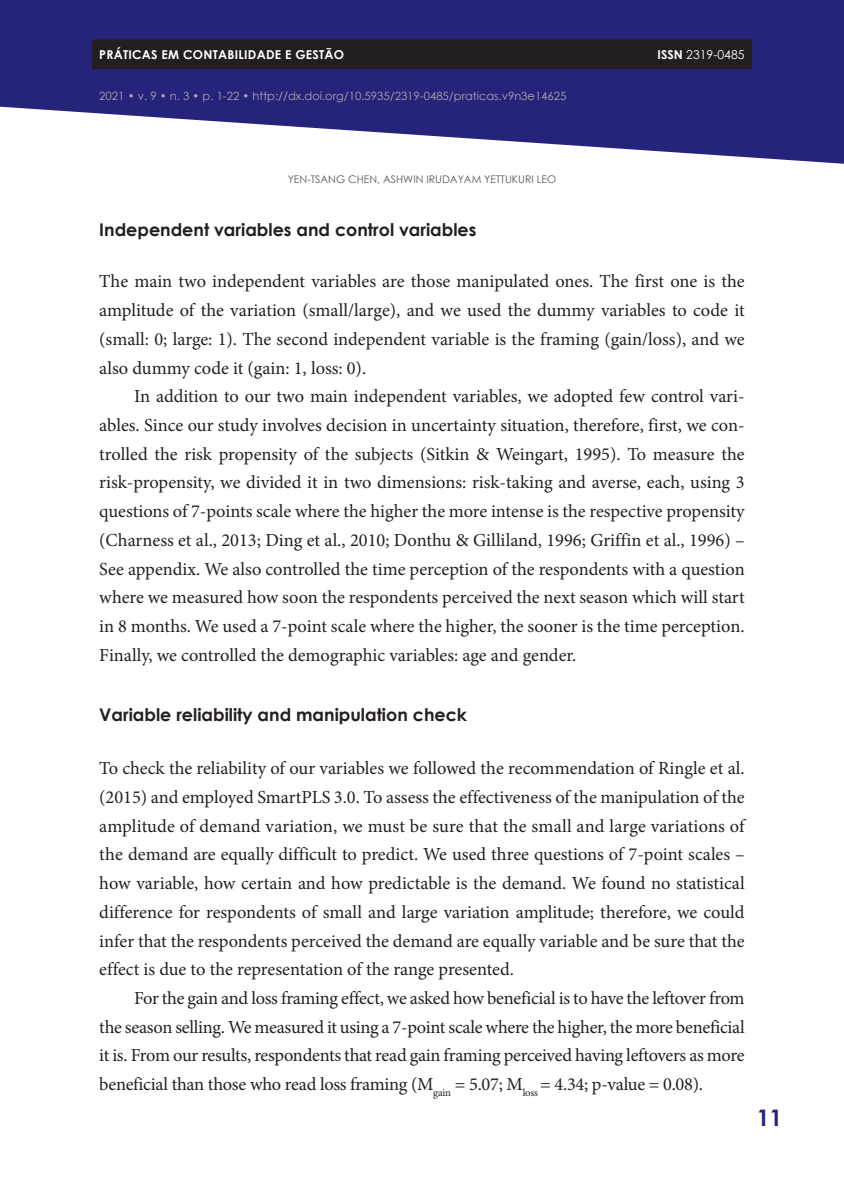
<style>
.page{position:relative;width:844px;height:1191px;background:#fff}
.page>*{position:absolute;margin:0;border:0;box-sizing:border-box;transform-origin:0 0}
.t1{font:700 22.75px "Century Gothic";color:#26237b}
.t2{font:18.38px/28.7px "Minion Pro";letter-spacing:-.005em;color:#231f20;text-align:justify}
.t3{font:700 17.5px "Century Gothic";color:#231f20}
.t4{font:700 12.25px "Century Gothic";letter-spacing:.02em;color:#fff}
.t5{font:12.25px "Century Gothic";color:#fff}
.t6{font:11.38px "Century Gothic";color:#a8a9ad}
.t7{font:10.5px "Century Gothic";color:#57585a}
.s1{font-weight:700}
</style>
<div class="page">
<svg style="left:1px;top:0;width:842px;height:164px;fill:#26237b"></svg>
<svg style="left:0;top:0;width:1px;height:107px"></svg>
<div style="left:92px;top:39px;width:660px;height:30px;background:#231f20"></div>
<p class="t4" style="left:99px;top:45px;width:246px">PRÁTICAS EM CONTABILIDADE E GESTÃO</p>
<p class="t5" style="left:657px;top:46px;width:88px"><span class="s1">ISSN</span> 2319-0485</p>
<p class="t6" style="left:99px;top:88px;width:468px">2021 • v. 9 • n. 3 • p. 1-22 • http://dx.doi.org/10.5935/2319-0485/praticas.v9n3e14625</p>
<p class="t7" style="left:287px;top:172px;width:270px">YEN-TSANG CHEN, ASHWIN IRUDAYAM YETTUKURI LEO</p>
<p class="t3" style="left:99px;top:217px;width:378px">Independent variables and control variables</p>
<p class="t2" style="left:99px;top:267px;width:646px">The main two independent variables are those manipulated ones. The first one is the amplitude of the variation (small/large), and we used the dummy variables to code it (small: 0; large: 1). The second independent variable is the framing (gain/loss), and we also dummy code it (gain: 1, loss: 0).</p>
<p class="t2" style="left:99px;top:382px;width:646px;text-indent:35px">In addition to our two main independent variables, we adopted few control vari&shy;ables. Since our study involves decision in uncertainty situation, therefore, first, we con&shy;trolled the risk propensity of the subjects (Sitkin &amp; Weingart, 1995). To measure the risk-propensity, we divided it in two dimensions: risk-taking and averse, each, using 3 questions of 7-points scale where the higher the more intense is the respective propensity (Charness et al., 2013; Ding et al., 2010; Donthu &amp; Gilliland, 1996; Griffin et al., 1996) – See appendix. We also controlled the time perception of the respondents with a question where we measured how soon the respondents perceived the next season which will start in 8 months. We used a 7-point scale where the higher, the sooner is the time perception.<br>Finally, we controlled the demographic variables: age and gender.</p>
<p class="t3" style="left:99px;top:701px;width:369px">Variable reliability and manipulation check</p>
<p class="t2" style="left:99px;top:754px;width:646px">To check the reliability of our variables we followed the recommendation of Ringle et al. (2015) and employed SmartPLS 3.0. To assess the effectiveness of the manipulation of the amplitude of demand variation, we must be sure that the small and large variations of the demand are equally difficult to predict. We used three questions of 7-point scales – how variable, how certain and how predictable is the demand. We found no statistical difference for respondents of small and large variation amplitude; therefore, we could infer that the respondents perceived the demand are equally variable and be sure that the effect is due to the representation of the range presented.</p>
<p class="t2" style="left:99px;top:984px;width:646px;text-indent:35px">For the gain and loss framing effect, we asked how beneficial is to have the leftover from the season selling. We measured it using a 7-point scale where the higher, the more beneficial it is. From our results, respondents that read gain framing perceived having leftovers as more beneficial than those who read loss framing (M<sub>gain</sub> = 5.07; M<sub>loss</sub> = 4.34; p-value = 0.08).</p>
<p class="t1" style="left:756px;top:1100px;width:27px">11</p>
</div>
